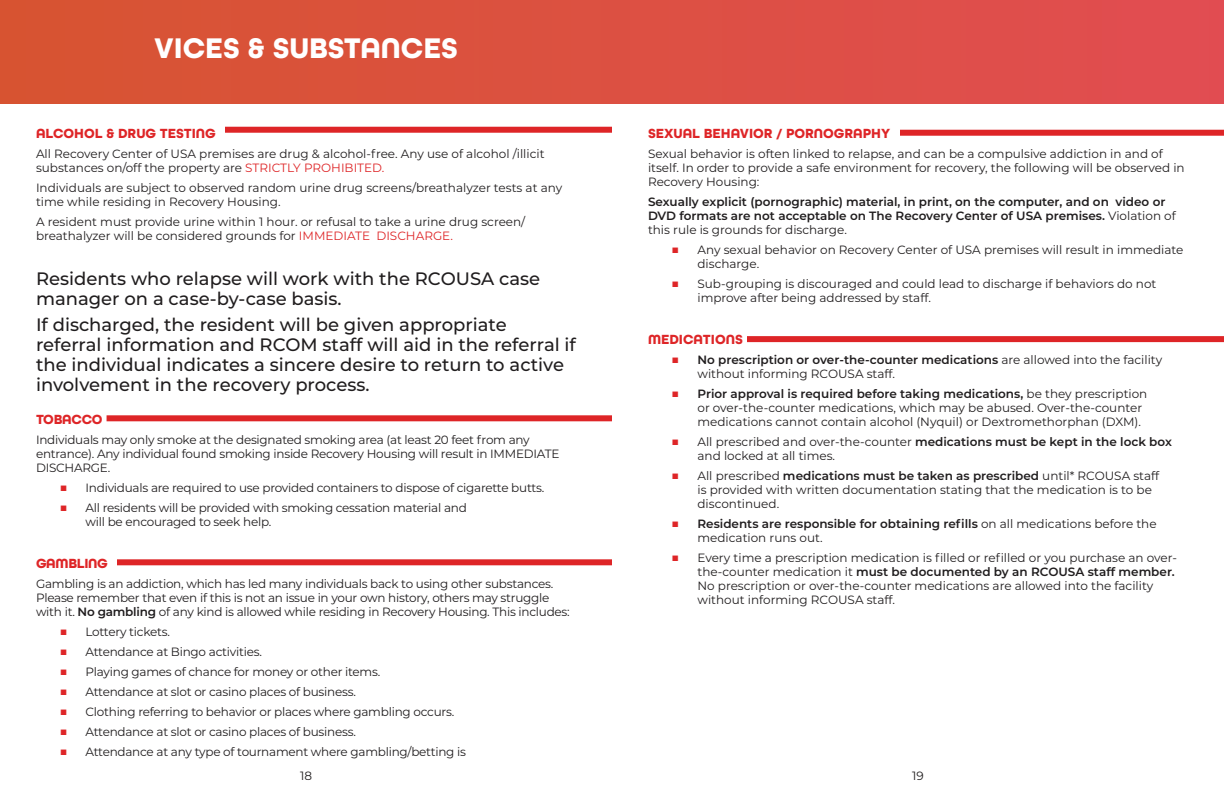
<style>
.page{position:relative;width:1224px;height:792px;background:#fff}
.page>*{position:absolute;margin:0;border:0;box-sizing:border-box;transform-origin:0 0}
.t1{font:700 30px "All Round Gothic";color:#fff}
.t2{font:500 18px/20px "Montserrat";color:#201d1e}
.t3{font:700 14px "All Round Gothic";color:#de2527}
.t4{font:700 14px "All Round Gothic";letter-spacing:-.02em;color:#de2527}
.t5{font:12px/14px "Montserrat";letter-spacing:-.01em;color:#201d1e}
.t6{font:600 12px/14px "Montserrat";color:#201d1e}
.s1{color:#de2527}
.s2{font-size:14px;color:#de2527}
.s3{font-weight:600}
.s4{font-weight:400}
</style>
<div class="page">
<div style="left:0;top:0;width:1224px;height:104px;background:linear-gradient(to right,#d75431,#e14d52)"></div>
<div style="left:747px;top:336px;width:477px;height:6px;background:#de2527"></div>
<div style="left:900px;top:130px;width:324px;height:6px;background:#de2527"></div>
<div style="left:117px;top:559px;width:495px;height:6px;background:#de2527"></div>
<div style="left:107px;top:415px;width:505px;height:6px;background:#de2527"></div>
<div style="left:225px;top:127px;width:387px;height:6px;background:#de2527"></div>
<h1 class="t1" style="left:154px;top:30px;width:305px">VICES &amp; SUBSTANCES</h1>
<p class="t3" style="left:36px;top:125px;width:181px">ALCOHOL &amp; DRUG TESTING</p>
<p class="t5" style="left:36px;top:147px;width:510px">All Recovery Center of USA premises are drug &amp; alcohol-free. Any use of alcohol /illicit substances on/off the property are <span class="s1">STRICTLY PROHIBITED.</span></p>
<p class="t5" style="left:36px;top:181px;width:528px">Individuals are subject to observed random urine drug screens/breathalyzer tests at any time while residing in Recovery Housing.</p>
<p class="t5" style="left:36px;top:215px;width:491px">A resident must provide urine within 1 hour. or refusal to take a urine drug screen/ breathalyzer will be considered grounds for <span class="s1">IMMEDIATE DISCHARGE.</span></p>
<h2 class="t2" style="left:36px;top:268px;width:506px">Residents who relapse will work with the RCOUSA case manager on a case-by-case basis.</h2>
<h2 class="t2" style="left:36px;top:314px;width:541px">If discharged, the resident will be given appropriate referral information and RCOM staff will aid in the referral if the individual indicates a sincere desire to return to active involvement in the recovery process.</h2>
<p class="t4" style="left:36px;top:411px;width:68px">TOBACCO</p>
<p class="t5" style="left:36px;top:432px;width:525px">Individuals may only smoke at the designated smoking area (at least 20 feet from any entrance). Any individual found smoking inside Recovery Housing will result in IMMEDIATE<br>DISCHARGE.</p>
<p class="t5" style="left:59px;top:480px;width:486px"><span class="s2">■</span> Individuals are required to use provided containers to dispose of cigarette butts.</p>
<p class="t5" style="left:86px;top:500px;width:383px;text-indent:-26px"><span class="s2">■</span> All residents will be provided with smoking cessation material and will be encouraged to seek help.</p>
<p class="t4" style="left:36px;top:555px;width:73px">GAMBLING</p>
<p class="t5" style="left:36px;top:576px;width:535px">Gambling is an addiction, which has led many individuals back to using other substances.<br>Please remember that even if this is not an issue in your own history, others may struggle with it. <span class="s3">No gambling</span> of any kind is allowed while residing in Recovery Housing. This includes:</p>
<p class="t5" style="left:59px;top:624px;width:112px"><span class="s2">■</span> Lottery tickets.</p>
<p class="t5" style="left:59px;top:644px;width:204px"><span class="s2">■</span> Attendance at Bingo activities.</p>
<p class="t5" style="left:59px;top:664px;width:322px"><span class="s2">■</span> Playing games of chance for money or other items.</p>
<p class="t5" style="left:59px;top:684px;width:298px"><span class="s2">■</span> Attendance at slot or casino places of business.</p>
<p class="t5" style="left:59px;top:704px;width:396px"><span class="s2">■</span> Clothing referring to behavior or places where gambling occurs.</p>
<p class="t5" style="left:59px;top:724px;width:298px"><span class="s2">■</span> Attendance at slot or casino places of business.</p>
<p class="t5" style="left:59px;top:744px;width:408px"><span class="s2">■</span> Attendance at any type of tournament where gambling/betting is</p>
<p class="t3" style="left:648px;top:125px;width:244px">SEXUAL BEHAVIOR / PORNOGRAPHY</p>
<p class="t5" style="left:648px;top:147px;width:538px">Sexual behavior is often linked to relapse, and can be a compulsive addiction in and of itself. In order to provide a safe environment for recovery, the following will be observed in<br>Recovery Housing:</p>
<p class="t6" style="left:648px;top:195px;width:529px">Sexually explicit (pornographic) material, in print, on the computer, and on video or<br>DVD formats are not acceptable on The Recovery Center of USA premises. <span class="s4">Violation of this rule is grounds for discharge.</span></p>
<p class="t5" style="left:698px;top:243px;width:487px;text-indent:-26px"><span class="s2">■</span> Any sexual behavior on Recovery Center of USA premises will result in immediate discharge.</p>
<p class="t5" style="left:698px;top:277px;width:460px;text-indent:-26px"><span class="s2">■</span> Sub-grouping is discouraged and could lead to discharge if behaviors do not improve after being addressed by staff.</p>
<p class="t3" style="left:648px;top:331px;width:96px">MEDICATIONS</p>
<p class="t5" style="left:698px;top:353px;width:466px;text-indent:-26px"><span class="s2">■</span> <span class="s3">No prescription or over-the-counter medications</span> are allowed into the facility without informing RCOUSA staff.</p>
<p class="t5" style="left:698px;top:387px;width:451px;text-indent:-26px"><span class="s2">■</span> <span class="s3">Prior approval is required before taking medications,</span> be they prescription or over-the-counter medications, which may be abused. Over-the-counter medications cannot contain alcohol (Nyquil) or Dextromethorphan (DXM).</p>
<p class="t5" style="left:697px;top:435px;width:476px;text-indent:-26px"><span class="s2">■</span> All prescribed and over-the-counter <span class="s3">medications must be kept in the lock box </span>and locked at all times.</p>
<p class="t5" style="left:697px;top:469px;width:463px;text-indent:-26px"><span class="s2">■</span> All prescribed <span class="s3">medications must be taken as prescribed</span> until* RCOUSA staff is provided with written documentation stating that the medication is to be discontinued.</p>
<p class="t5" style="left:698px;top:517px;width:461px;text-indent:-26px"><span class="s2">■</span> <span class="s3">Residents are responsible for obtaining refills</span> on all medications before the medication runs out.</p>
<p class="t5" style="left:698px;top:551px;width:481px;text-indent:-26px"><span class="s2">■</span> Every time a prescription medication is filled or refilled or you purchase an over&shy;the-counter medication it <span class="s3">must be documented by an RCOUSA staff member.<br></span>No prescription or over-the-counter medications are allowed into the facility without informing RCOUSA staff.</p>
<p class="t5" style="left:300px;top:768px;width:13px">18</p>
<p class="t5" style="left:912px;top:768px;width:13px">19</p>
</div>
